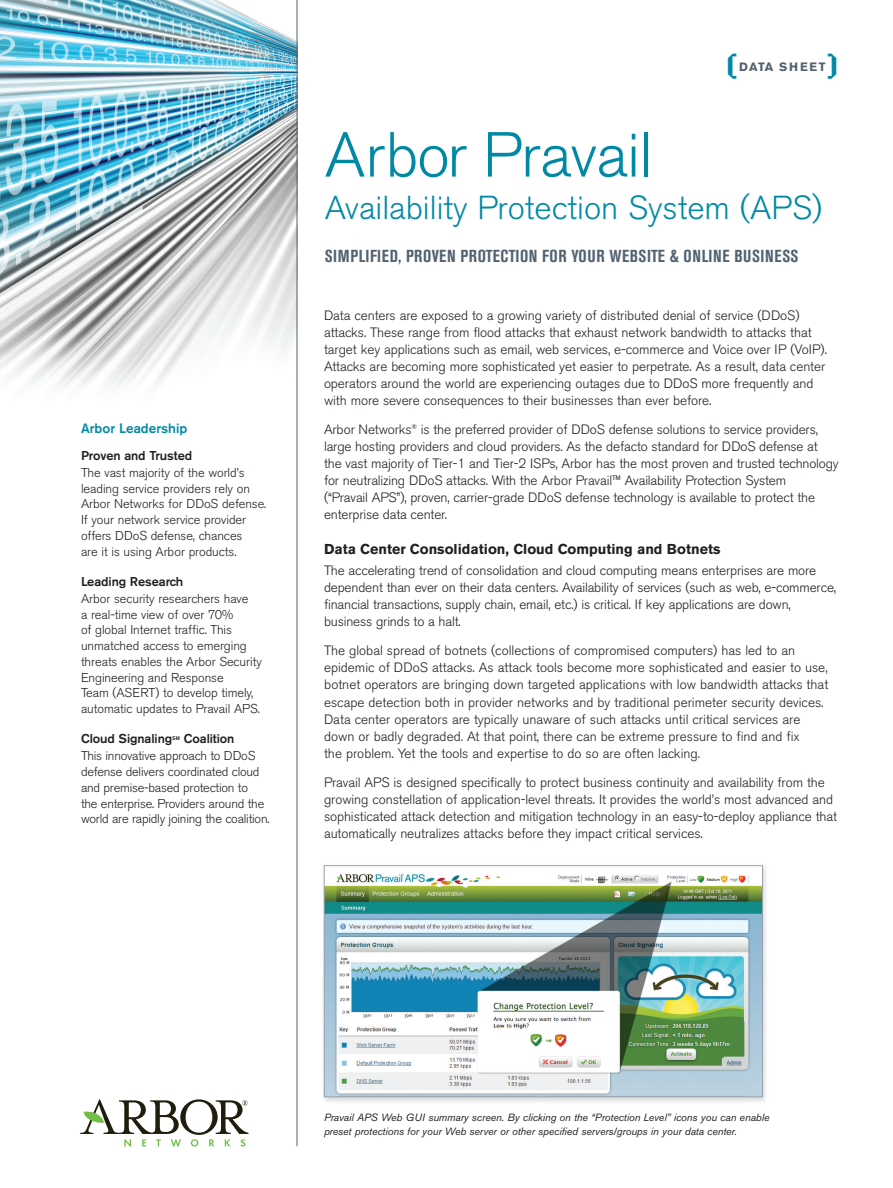
<style>
.page{position:relative;width:893px;height:1188px;background:#fff}
.page>*{position:absolute;margin:0;border:0;box-sizing:border-box;transform-origin:0 0}
.t1{font:300 63px "Akzidenz Grotesk BE";letter-spacing:-.01em;color:#0089a5}
.t2{font:300 33px "Akzidenz Grotesk BE";color:#0089a5}
.t3{font:700 33px "Machine";color:#0089a5}
.t4{font:700 condensed 17.25px "Akzidenz Grotesk BE";letter-spacing:.035em;color:#52626f}
.t5{font:700 14.25px "Akzidenz Grotesk BE";color:#231f20}
.t6{font:300 13.5px/17px "Akzidenz Grotesk BE";letter-spacing:-.005em;color:#231f20}
.t7{font:500 13.5px "Akzidenz Grotesk BE";color:#0089a5}
.t8{font:300 12.75px/15.8px "Akzidenz Grotesk BE";letter-spacing:-.005em;color:#231f20}
.t9{font:500 12.75px "Akzidenz Grotesk BE";letter-spacing:-.005em;color:#231f20}
.t10{font:700 12px "Akzidenz Grotesk BE";letter-spacing:.11em;color:#52626f}
.t11{font:italic 10.5px/13.5px "Akzidenz Grotesk BE";letter-spacing:-.005em;color:#231f20}
.t12{font:500 5.25px "Akzidenz Grotesk BE";color:#231f20}
</style>
<div class="page">
<svg style="left:80px;top:1099px;width:168px;height:47px"></svg>
<img style="left:0;top:0;width:297px;height:526px">
<hr style="left:297px;top:0;width:1px;height:1146px;background:#52626f">
<img style="left:323px;top:865px;width:443px;height:237px">
<img style="left:326px;top:867px;width:435px;height:228px">
<div style="left:324px;top:865px;width:439px;height:232px;border:1px solid #9aa2ad"></div>
<p class="t7" style="left:81px;top:423px;width:108px">Arbor Leadership</p>
<p class="t9" style="left:81px;top:451px;width:113px">Proven and Trusted</p>
<p class="t8" style="left:81px;top:466px;width:187px">The vast majority of the world’s leading service providers rely on<br>Arbor Networks for DDoS defense.<br>If your network service provider offers DDoS defense, chances<br>are it is using Arbor products.</p>
<p class="t9" style="left:81px;top:577px;width:104px">Leading Research</p>
<p class="t8" style="left:81px;top:592px;width:182px">Arbor security researchers have<br>a real-time view of over 70%<br>of global Internet traffic. This unmatched access to emerging threats enables the Arbor Security<br>Engineering and Response<br>Team (ASERT) to develop timely, automatic updates to Pravail APS.</p>
<p class="t9" style="left:81px;top:734px;width:93px">Cloud Signaling</p>
<p class="t12" style="left:172px;top:736px;width:9px">SM</p>
<p class="t9" style="left:184px;top:734px;width:52px">Coalition</p>
<p class="t8" style="left:81px;top:750px;width:190px">This innovative approach to DDoS defense delivers coordinated cloud and premise-based protection to<br>the enterprise. Providers around the world are rapidly joining the coalition.</p>
<h2 class="t3" style="left:725px;top:47px;width:14px">(</h2>
<p class="t10" style="left:739px;top:62px;width:88px">DATA SHEET</p>
<h2 class="t3" style="left:827px;top:47px;width:14px">)</h2>
<h1 class="t1" style="left:325px;top:132px;width:329px">Arbor Pravail</h1>
<h2 class="t2" style="left:325px;top:195px;width:499px">Availability Protection System (APS)</h2>
<p class="t4" style="left:325px;top:250px;width:475px">SIMPLIFIED, PROVEN PROTECTION FOR YOUR WEBSITE &amp; ONLINE BUSINESS</p>
<p class="t6" style="left:324px;top:308px;width:504px">Data centers are exposed to a growing variety of distributed denial of service (DDoS) attacks. These range from flood attacks that exhaust network bandwidth to attacks that target key applications such as email, web services, e-commerce and Voice over IP (VoIP).<br>Attacks are becoming more sophisticated yet easier to perpetrate. As a result, data center operators around the world are experiencing outages due to DDoS more frequently and with more severe consequences to their businesses than ever before.</p>
<p class="t6" style="left:324px;top:423px;width:516px">Arbor Networks<sup>®</sup> is the preferred provider of DDoS defense solutions to service providers, large hosting providers and cloud providers. As the defacto standard for DDoS defense at the vast majority of Tier-1 and Tier-2 ISPs, Arbor has the most proven and trusted technology for neutralizing DDoS attacks. With the Arbor Pravail™ Availability Protection System<br>(“Pravail APS”), proven, carrier-grade DDoS defense technology is available to protect the enterprise data center.</p>
<p class="t5" style="left:324px;top:544px;width:398px">Data Center Consolidation, Cloud Computing and Botnets</p>
<p class="t6" style="left:324px;top:564px;width:514px">The accelerating trend of consolidation and cloud computing means enterprises are more dependent than ever on their data centers. Availability of services (such as web, e-commerce, financial transactions, supply chain, email, etc.) is critical. If key applications are down, business grinds to a halt.</p>
<p class="t6" style="left:324px;top:644px;width:506px">The global spread of botnets (collections of compromised computers) has led to an epidemic of DDoS attacks. As attack tools become more sophisticated and easier to use, botnet operators are bringing down targeted applications with low bandwidth attacks that escape detection both in provider networks and by traditional perimeter security devices.<br>Data center operators are typically unaware of such attacks until critical services are down or badly degraded. At that point, there can be extreme pressure to find and fix<br>the problem. Yet the tools and expertise to do so are often lacking.</p>
<p class="t6" style="left:324px;top:775px;width:515px">Pravail APS is designed specifically to protect business continuity and availability from the growing constellation of application-level threats. It provides the world’s most advanced and sophisticated attack detection and mitigation technology in an easy-to-deploy appliance that automatically neutralizes attacks before they impact critical services.</p>
<p class="t11" style="left:324px;top:1112px;width:447px">Pravail APS Web GUI summary screen. By clicking on the “Protection Level” icons you can enable preset protections for your Web server or other specified servers/groups in your data center.</p>
</div>
